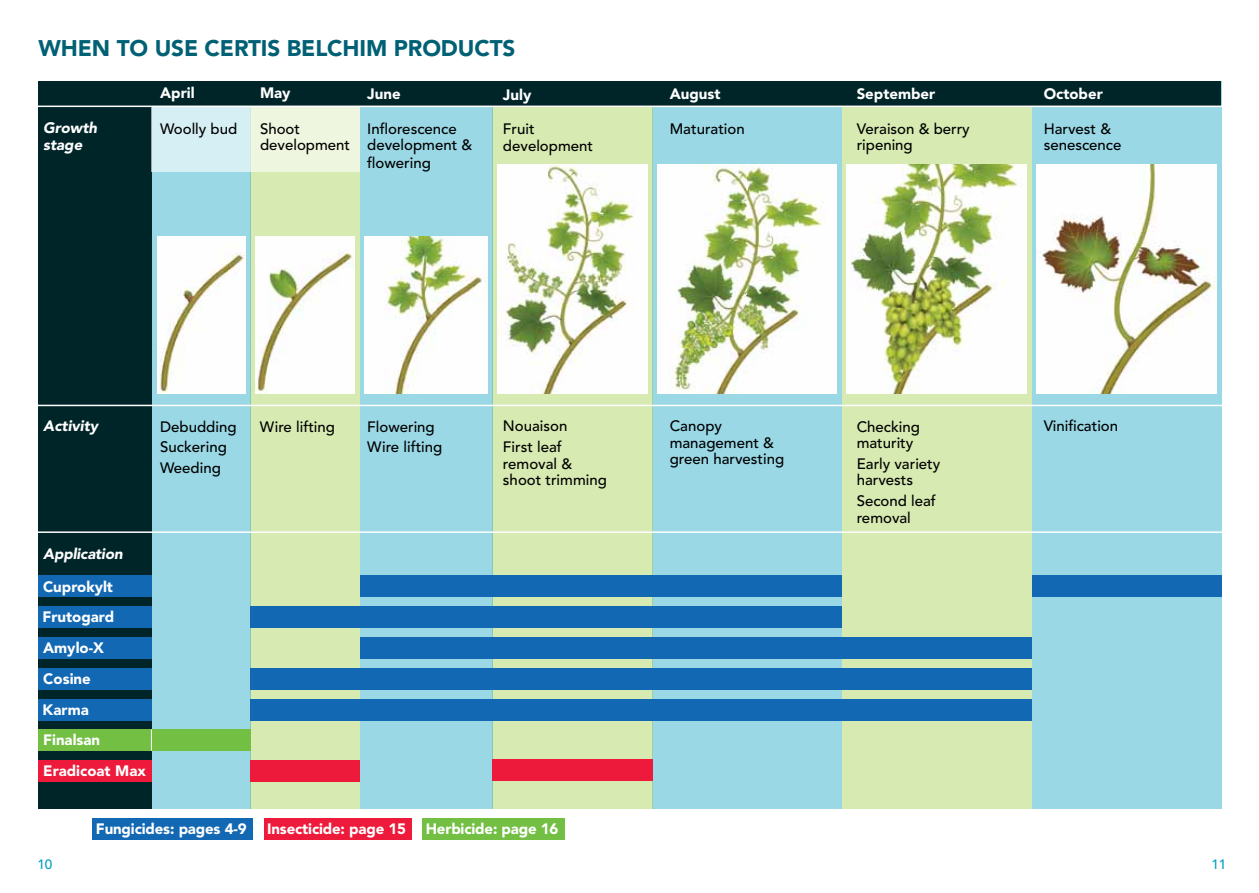
<style>
.page{position:relative;width:1259px;height:893px;background:#fff}
.page>*{position:absolute;margin:0;border:0;box-sizing:border-box;transform-origin:0 0}
.t1{font:900 22.5px "Avenir LT Pro";letter-spacing:-.005em;color:#006074}
.t2{font:500 15px/16.5px "Avenir LT Pro";color:#000}
.t3{font:900 15px/30.6px "Avenir LT Pro";color:#fff}
.t4{font:italic 900 15px/16.5px "Avenir LT Pro";color:#fff}
.t5{font:500 13.5px "Avenir LT Pro";color:#009ec2}
</style>
<div class="page">
<div style="left:250px;top:81px;width:110px;height:753px;background:#d6eab1"></div>
<div style="left:133px;top:81px;width:117px;height:753px;background:#9ad8e6"></div>
<div style="left:38px;top:99px;width:113px;height:735px;background:#002529"></div>
<div style="left:38px;top:606px;width:113px;height:22px;background:#1268b3"></div>
<div style="left:38px;top:637px;width:113px;height:22px;background:#1268b3"></div>
<div style="left:38px;top:668px;width:113px;height:22px;background:#1268b3"></div>
<div style="left:38px;top:699px;width:113px;height:21px;background:#1268b3"></div>
<div style="left:38px;top:576px;width:113px;height:21px;background:#1268b3"></div>
<div style="left:1032px;top:81px;width:189px;height:753px;background:#9ad8e6"></div>
<div style="left:842px;top:81px;width:190px;height:753px;background:#d6eab1"></div>
<div style="left:652px;top:81px;width:190px;height:753px;background:#9ad8e6"></div>
<div style="left:492px;top:81px;width:160px;height:753px;background:#d6eab1"></div>
<div style="left:360px;top:81px;width:132px;height:753px;background:#9ad8e6"></div>
<img style="left:157px;top:236px;width:88px;height:157px">
<img style="left:256px;top:236px;width:99px;height:157px">
<img style="left:365px;top:236px;width:122px;height:157px">
<img style="left:497px;top:164px;width:150px;height:229px">
<img style="left:657px;top:164px;width:180px;height:229px">
<img style="left:847px;top:164px;width:179px;height:229px">
<img style="left:1037px;top:164px;width:179px;height:229px">
<hr style="left:32px;top:405px;width:1195px;height:1px;background:#fff">
<hr style="left:31px;top:531px;width:1198px;height:2px;background:#fff">
<div style="left:360px;top:576px;width:482px;height:21px;background:#1268b3"></div>
<div style="left:1032px;top:575px;width:189px;height:22px;background:#1268b3"></div>
<div style="left:250px;top:606px;width:592px;height:22px;background:#1268b3"></div>
<div style="left:360px;top:637px;width:672px;height:22px;background:#1268b3"></div>
<div style="left:250px;top:668px;width:782px;height:22px;background:#1268b3"></div>
<div style="left:250px;top:699px;width:782px;height:21px;background:#1268b3"></div>
<div style="left:38px;top:81px;width:1183px;height:25px;background:#002529"></div>
<div style="left:151px;top:107px;width:209px;height:64px;background:linear-gradient(to right,#d0edfa,#f5f8d9)"></div>
<div style="left:250px;top:760px;width:110px;height:22px;background:#ed1a3b"></div>
<div style="left:38px;top:729px;width:212px;height:22px;background:#72bf44"></div>
<div style="left:492px;top:760px;width:160px;height:21px;background:#ed1a3b"></div>
<div style="left:38px;top:760px;width:113px;height:22px;background:#ed1a3b"></div>
<div style="left:0;top:809px;width:1259px;height:47px;background:#fff"></div>
<svg style="left:151px;top:729px;width:1px;height:22px"></svg>
<hr style="left:31px;top:106px;width:1199px;height:1px;background:#fff">
<div style="left:422px;top:818px;width:142px;height:22px;background:#72bf44"></div>
<div style="left:264px;top:818px;width:148px;height:22px;background:#ed1a3b"></div>
<div style="left:92px;top:818px;width:160px;height:22px;background:#1268b3"></div>
<h1 class="t1" style="left:38px;top:34px;width:418px">WHEN TO USE CERTIS BELCHIM Products</h1>
<p class="t4" style="left:43px;top:120px;width:55px">Growth stage</p>
<p class="t3" style="left:160px;top:77px;width:36px">April</p>
<p class="t3" style="left:260px;top:77px;width:32px">May</p>
<p class="t2" style="left:160px;top:121px;width:79px">Woolly bud</p>
<p class="t2" style="left:260px;top:121px;width:92px">Shoot development</p>
<p class="t3" style="left:367px;top:79px;width:35px">June</p>
<p class="t2" style="left:367px;top:121px;width:107px">Inflorescence development &amp;</p>
<p class="t2" style="left:367px;top:155px;width:65px">flowering</p>
<p class="t3" style="left:503px;top:79px;width:30px">July</p>
<p class="t2" style="left:503px;top:121px;width:92px">Fruit development</p>
<p class="t3" style="left:670px;top:79px;width:52px">August</p>
<p class="t2" style="left:670px;top:120px;width:77px">Maturation</p>
<p class="t3" style="left:856px;top:79px;width:80px">September</p>
<p class="t2" style="left:856px;top:121px;width:115px">Veraison &amp; berry ripening</p>
<p class="t3" style="left:1043px;top:79px;width:61px">October</p>
<p class="t2" style="left:1043px;top:120px;width:79px">Harvest &amp; senescence</p>
<p class="t4" style="left:43px;top:418px;width:57px">Activity</p>
<p class="t2" style="left:160px;top:418px;width:78px">Debudding</p>
<p class="t2" style="left:260px;top:418px;width:77px">Wire lifting</p>
<p class="t2" style="left:160px;top:437px;width:68px;line-height:20.7px">Suckering<br>Weeding</p>
<p class="t4" style="left:43px;top:545px;width:81px">Application</p>
<p class="t3" style="left:43px;top:572px;width:105px">Cuprokylt<br>Frutogard<br>Amylo-X<br>Cosine<br>Karma<br>Finalsan<br>Eradicoat Max</p>
<p class="t2" style="left:367px;top:416px;width:77px;line-height:20.7px">Flowering<br>Wire lifting</p>
<p class="t2" style="left:503px;top:416px;width:66px;line-height:20.7px">Nouaison<br>First leaf</p>
<p class="t2" style="left:503px;top:455px;width:105px">removal &amp; shoot trimming</p>
<p class="t3" style="left:96px;top:813px;width:152px">Fungicides: pages 4-9</p>
<p class="t3" style="left:267px;top:813px;width:140px">Insecticide: page 15</p>
<p class="t3" style="left:426px;top:813px;width:134px">Herbicide: page 16</p>
<p class="t2" style="left:670px;top:418px;width:116px">Canopy management &amp; green harvesting</p>
<p class="t2" style="left:856px;top:418px;width:65px">Checking maturity</p>
<p class="t2" style="left:856px;top:456px;width:85px">Early variety harvests</p>
<p class="t2" style="left:856px;top:493px;width:81px">Second leaf removal</p>
<p class="t2" style="left:1043px;top:418px;width:76px">Vinification</p>
<p class="t5" style="left:37px;top:856px;width:17px">10</p>
<p class="t5" style="left:1211px;top:856px;width:17px">11</p>
</div>
